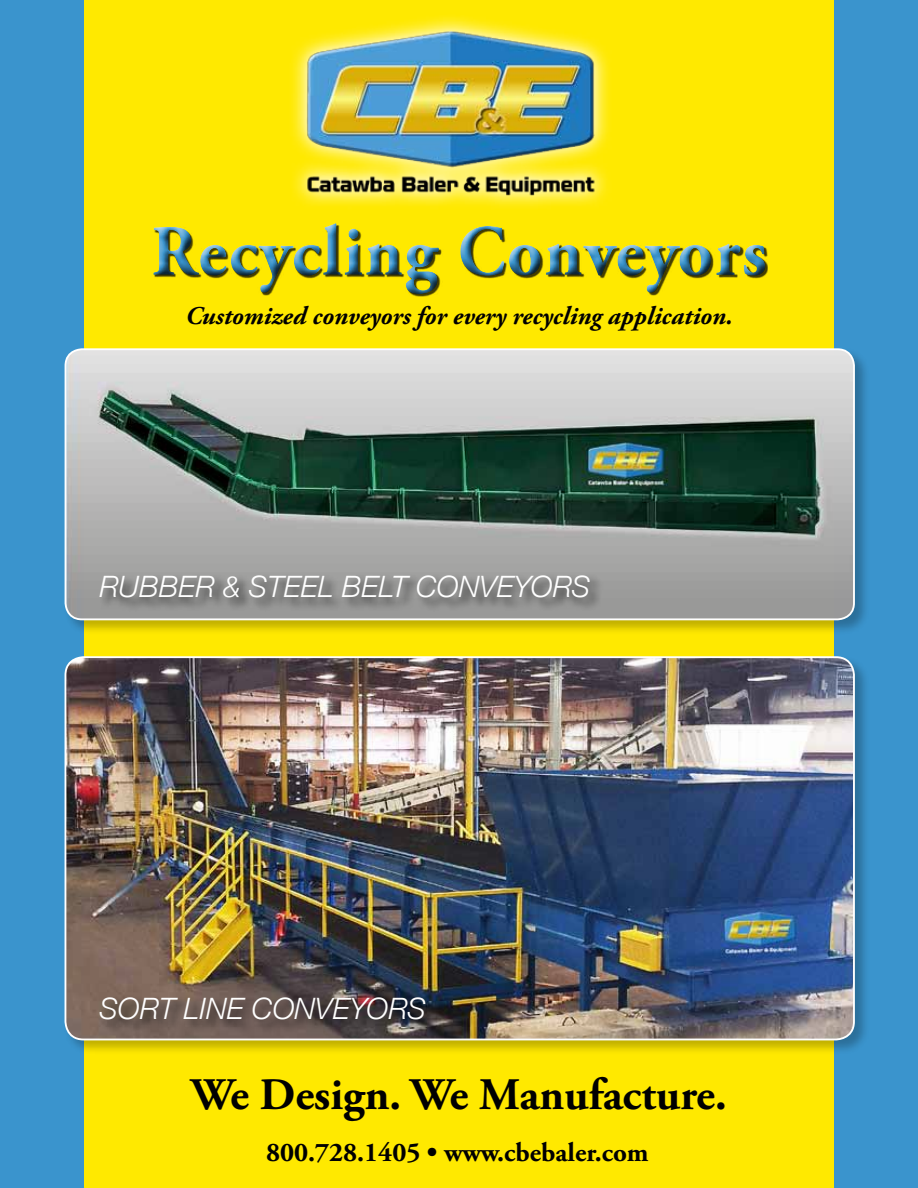
<style>
.page{position:relative;width:918px;height:1188px;background:#3a94cd}
.page>*{position:absolute;margin:0;border:0;box-sizing:border-box;transform-origin:0 0}
.t1{font:700 72px "Adobe Garamond Pro";letter-spacing:.025em;color:#3a94cd;scale:.96 1}
.t2{font:700 45px "Adobe Garamond Pro";color:#000}
.t3{font:italic 300 29.55px "Helvetica Neue";color:#fff}
.t4{font:700 27px "Adobe Garamond Pro";color:#000}
.t5{font:italic 700 25.5px "Adobe Garamond Pro";color:#000}
</style>
<div class="page">
<div style="left:84px;top:0;width:749px;height:1188px;background:#ffe900"></div>
<div style="left:144px;top:216px;width:632px;height:89px;background:#000;opacity:.75"></div>
<svg style="left:292px;top:17px;width:316px;height:190px"></svg>
<img style="left:302px;top:27px;width:299px;height:169px">
<div style="left:63px;top:347px;width:807px;height:288px;background:#000;opacity:.25"></div>
<img style="left:66px;top:349px;width:788px;height:270px">
<div style="left:65px;top:348px;width:790px;height:272px;border:2px solid #fff;border-radius:17px"></div>
<div style="left:99px;top:574px;width:505px;height:38px;background:#000;opacity:.75"></div>
<div style="left:63px;top:655px;width:807px;height:400px;background:#000;opacity:.25"></div>
<img style="left:65px;top:657px;width:789px;height:383px">
<div style="left:65px;top:656px;width:790px;height:384px;border:2px solid #fff;border-radius:18px"></div>
<div style="left:99px;top:996px;width:341px;height:38px;background:#000;opacity:.75"></div>
<h1 class="t1" style="left:151px;top:210px;width:643px">Recycling Conveyors</h1>
<p class="t5" style="left:185px;top:302px;width:549px">Customized conveyors for every recycling application.</p>
<p class="t3" style="left:99px;top:569px;width:492px">RUBBER &amp; STEEL BELT CONVEYORS</p>
<p class="t3" style="left:99px;top:991px;width:328px">SORT LINE CONVEYORS</p>
<h2 class="t2" style="left:191px;top:1068px;width:537px">We Design. We Manufacture.</h2>
<p class="t4" style="left:266px;top:1136px;width:384px">800.728.1405 • www.cbebaler.com</p>
</div>
